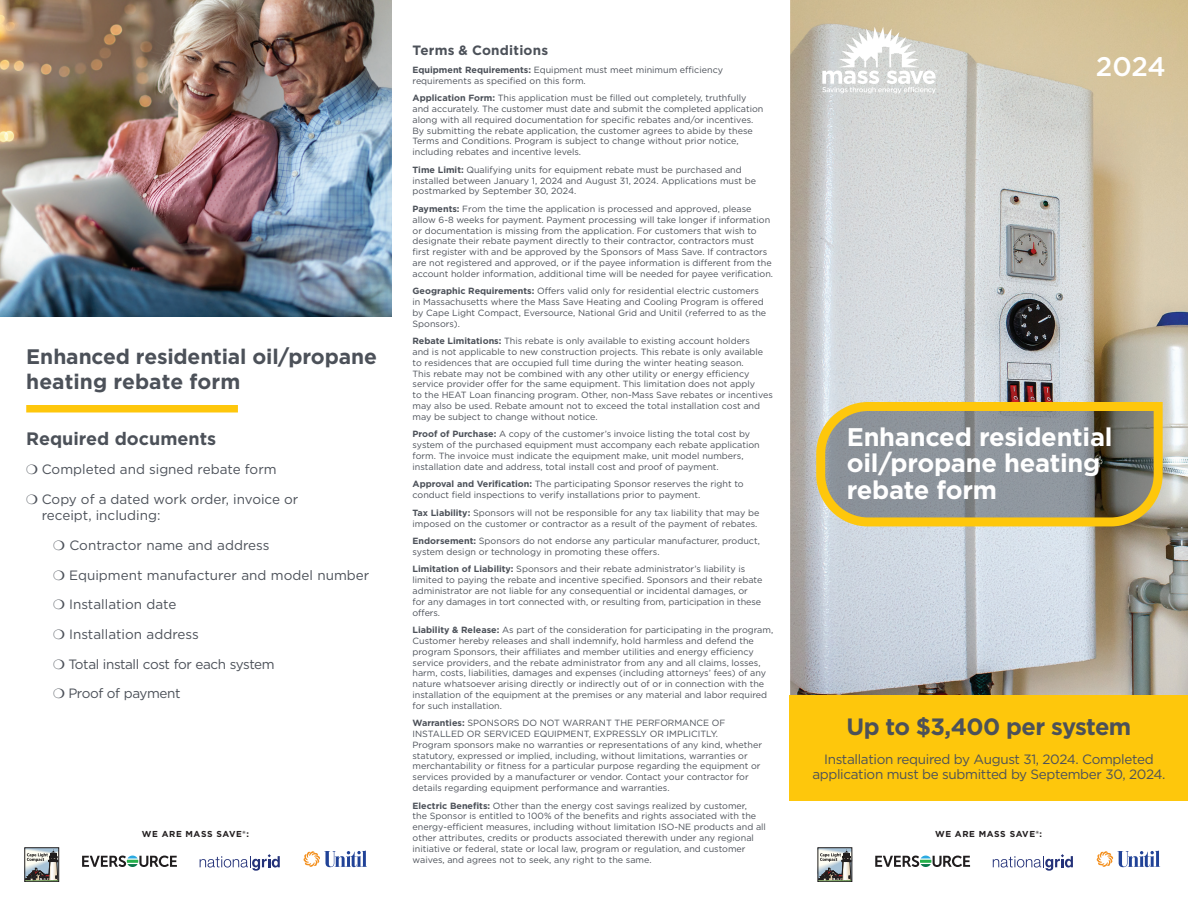
<style>
.page{position:relative;width:1188px;height:918px;background:#fff}
.page>*{position:absolute;margin:0;border:0;box-sizing:border-box;transform-origin:0 0}
.t1{font:500 26.85px "Gotham";color:#fff}
.t2{font:700 25.5px/27px "Gotham";letter-spacing:-.01em;color:#fff}
.t3{font:700 23.55px "Gotham";letter-spacing:-.025em;color:#4c5159}
.t4{font:700 21px/25.2px "Gotham";letter-spacing:-.005em;color:#4c5159}
.t5{font:700 18px "Gotham";color:#4c5159}
.t6{font:13.5px/29.7px "Gotham";letter-spacing:-.015em;color:#4c5159}
.t7{font:700 13.5px "Gotham";letter-spacing:.015em;color:#4c5159}
.t8{font:9px/10.8px "Gotham";color:#4c5159}
.t9{font:700 8.7px "Gotham";letter-spacing:.065em;color:#231f20}
.s1{font-weight:700}
</style>
<div class="page">
<img style="left:790px;top:0;width:398px;height:695px">
<img style="left:0;top:0;width:392px;height:316px">
<div style="left:790px;top:695px;width:398px;height:105px;background:#fec70c"></div>
<svg style="left:822px;top:27px;width:115px;height:66px"></svg>
<svg style="left:812px;top:398px;width:355px;height:133px;background:#9e997f"></svg>
<svg style="left:818px;top:848px;width:34px;height:34px"></svg>
<svg style="left:875px;top:856px;width:95px;height:11px"></svg>
<svg style="left:993px;top:854px;width:80px;height:17px"></svg>
<svg style="left:1097px;top:850px;width:63px;height:17px"></svg>
<svg style="left:25px;top:848px;width:34px;height:34px"></svg>
<svg style="left:82px;top:856px;width:95px;height:11px"></svg>
<svg style="left:200px;top:854px;width:80px;height:17px"></svg>
<svg style="left:303px;top:850px;width:64px;height:17px"></svg>
<div style="left:26px;top:405px;width:212px;height:7px;background:#fec70c"></div>
<h3 class="t7" style="left:413px;top:42px;width:137px">Terms &amp; Conditions</h3>
<p class="t8" style="left:413px;top:64px;width:312px"><span class="s1">Equipment Requirements:</span> Equipment must meet minimum efficiency requirements as specified on this form.</p>
<p class="t8" style="left:413px;top:92px;width:352px"><span class="s1">Application Form:</span> This application must be filled out completely, truthfully and accurately. The customer must date and submit the completed application along with all required documentation for specific rebates and/or incentives.<br>By submitting the rebate application, the customer agrees to abide by these Terms and Conditions. Program is subject to change without prior notice, including rebates and incentive levels.</p>
<p class="t8" style="left:413px;top:164px;width:345px"><span class="s1">Time Limit:</span> Qualifying units for equipment rebate must be purchased and installed between January 1, 2024 and August 31, 2024. Applications must be postmarked by September 30, 2024.</p>
<p class="t8" style="left:413px;top:203px;width:362px"><span class="s1">Payments:</span> From the time the application is processed and approved, please allow 6-8 weeks for payment. Payment processing will take longer if information or documentation is missing from the application. For customers that wish to designate their rebate payment directly to their contractor, contractors must first register with and be approved by the Sponsors of Mass Save. If contractors are not registered and approved, or if the payee information is different from the account holder information, additional time will be needed for payee verification.</p>
<p class="t8" style="left:413px;top:286px;width:355px"><span class="s1">Geographic Requirements:</span> Offers valid only for residential electric customers in Massachusetts where the Mass Save Heating and Cooling Program is offered by Cape Light Compact, Eversource, National Grid and Unitil (referred to as the Sponsors).</p>
<p class="t8" style="left:413px;top:335px;width:362px"><span class="s1">Rebate Limitations:</span> This rebate is only available to existing account holders<br>and is not applicable to new construction projects. This rebate is only available to residences that are occupied full time during the winter heating season.<br>This rebate may not be combined with any other utility or energy efficiency service provider offer for the same equipment. This limitation does not apply<br>to the HEAT Loan financing program. Other, non-Mass Save rebates or incentives may also be used. Rebate amount not to exceed the total installation cost and may be subject to change without notice.</p>
<p class="t8" style="left:413px;top:429px;width:349px"><span class="s1">Proof of Purchase:</span> A copy of the customer’s invoice listing the total cost by system of the purchased equipment must accompany each rebate application form. The invoice must indicate the equipment make, unit model numbers, installation date and address, total install cost and proof of payment.</p>
<p class="t8" style="left:413px;top:479px;width:333px"><span class="s1">Approval and Verification:</span> The participating Sponsor reserves the right to conduct field inspections to verify installations prior to payment.</p>
<p class="t8" style="left:413px;top:507px;width:348px"><span class="s1">Tax Liability:</span> Sponsors will not be responsible for any tax liability that may be imposed on the customer or contractor as a result of the payment of rebates.</p>
<p class="t8" style="left:413px;top:535px;width:349px"><span class="s1">Endorsement:</span> Sponsors do not endorse any particular manufacturer, product, system design or technology in promoting these offers.</p>
<p class="t8" style="left:413px;top:564px;width:351px"><span class="s1">Limitation of Liability:</span> Sponsors and their rebate administrator’s liability is limited to paying the rebate and incentive specified. Sponsors and their rebate administrator are not liable for any consequential or incidental damages, or for any damages in tort connected with, or resulting from, participation in these offers.</p>
<p class="t8" style="left:413px;top:624px;width:362px"><span class="s1">Liability &amp; Release:</span> As part of the consideration for participating in the program, Customer hereby releases and shall indemnify, hold harmless and defend the program Sponsors, their affiliates and member utilities and energy efficiency service providers, and the rebate administrator from any and all claims, losses, harm, costs, liabilities, damages and expenses (including attorneys’ fees) of any nature whatsoever arising directly or indirectly out of or in connection with the installation of the equipment at the premises or any material and labor required for such installation.</p>
<p class="t8" style="left:413px;top:718px;width:351px"><span class="s1">Warranties:</span> SPONSORS DO NOT WARRANT THE PERFORMANCE OF INSTALLED OR SERVICED EQUIPMENT, EXPRESSLY OR IMPLICITLY.<br>Program sponsors make no warranties or representations of any kind, whether statutory, expressed or implied, including, without limitations, warranties or merchantability or fitness for a particular purpose regarding the equipment or services provided by a manufacturer or vendor. Contact your contractor for details regarding equipment performance and warranties.</p>
<p class="t8" style="left:413px;top:800px;width:355px"><span class="s1">Electric Benefits:</span> Other than the energy cost savings realized by customer,<br>the Sponsor is entitled to 100% of the benefits and rights associated with the energy-efficient measures, including without limitation ISO-NE products and all other attributes, credits or products associated therewith under any regional initiative or federal, state or local law, program or regulation, and customer waives, and agrees not to seek, any right to the same.</p>
<h1 class="t1" style="left:1096px;top:49px;width:71px">2024</h1>
<h3 class="t4" style="left:26px;top:344px;width:352px">Enhanced residential oil/propane heating rebate form</h3>
<h3 class="t5" style="left:26px;top:426px;width:191px">Required documents</h3>
<h3 class="t6" style="left:26px;top:454px;width:274px">❍ Completed and signed rebate form<br>❍ Copy of a dated work order, invoice or</h3>
<h3 class="t6" style="left:53px;top:500px;width:218px;text-indent:-11px">receipt, including:<br>❍ Contractor name and address</h3>
<h3 class="t6" style="left:53px;top:560px;width:318px">❍ Equipment manufacturer and model number ❍ Installation date<br>❍ Installation address</h3>
<h3 class="t6" style="left:53px;top:649px;width:223px">❍ Total install cost for each system</h3>
<h3 class="t6" style="left:53px;top:678px;width:129px">❍ Proof of payment</h3>
<h2 class="t2" style="left:847px;top:423px;width:267px">Enhanced residential oil/propane heating rebate form</h2>
<h3 class="t3" style="left:846px;top:712px;width:286px">Up to $3,400 per system</h3>
<h3 class="t6" style="left:812px;top:751px;width:355px;line-height:15px;text-align:center">Installation required by August 31, 2024. Completed application must be submitted by September 30, 2024.</h3>
<p class="t9" style="left:142px;top:828px;width:108px">WE ARE MASS SAVE®:</p>
<p class="t9" style="left:935px;top:828px;width:108px">WE ARE MASS SAVE®:</p>
</div>
